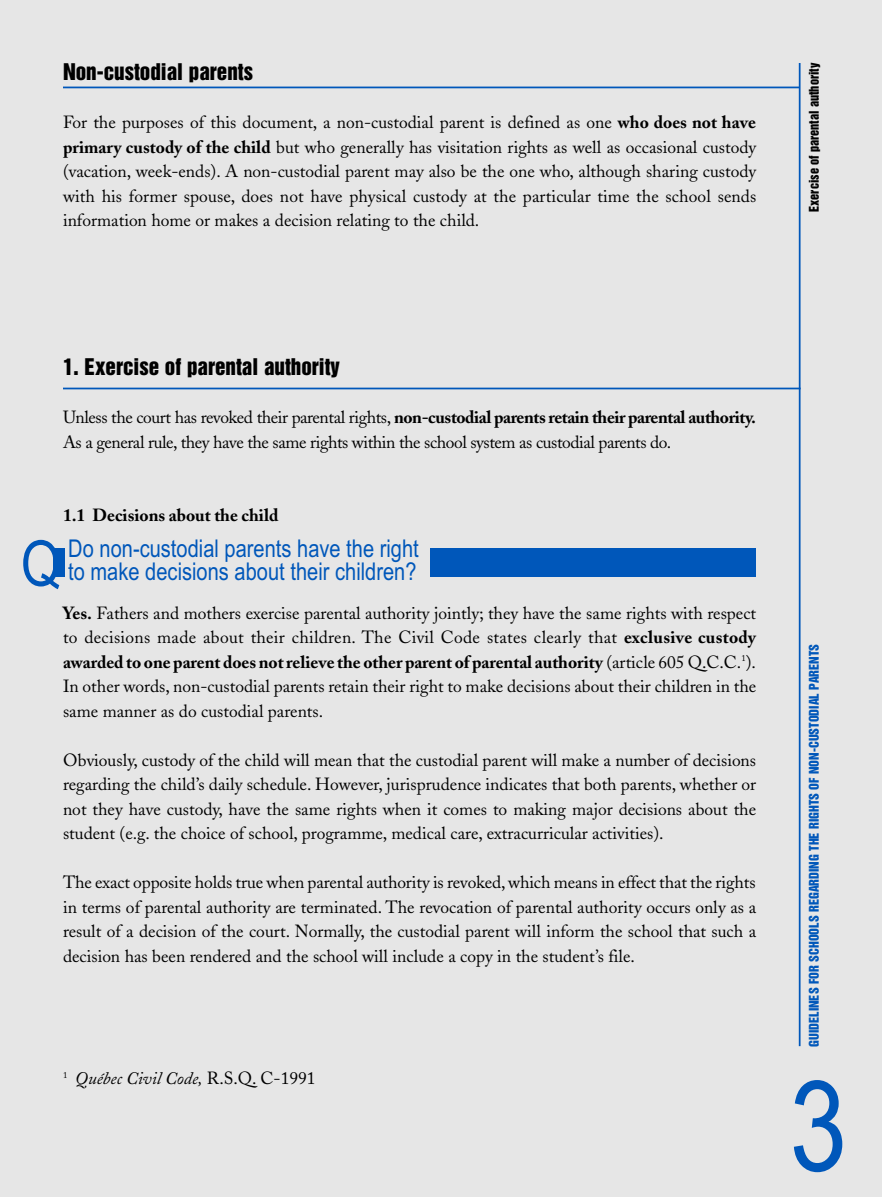
<style>
.page{position:relative;width:882px;height:1197px;background:#e6e6e6}
.page>*{position:absolute;margin:0;border:0;box-sizing:border-box;transform-origin:0 0}
.t1{font:126px "Arial Narrow";color:#0057ba}
.t2{font:63px "Arial Narrow";color:#0057ba}
.t3{font:24.5px/22.8px "Arial Narrow";color:#0057ba}
.t4{font:21px "Helvetica Inserat";color:#000}
.t5{font:17.5px/24.5px "Adobe Caslon";color:#000;text-align:justify}
.t6{font:17.5px/24.5px "Adobe Caslon";letter-spacing:-.025em;color:#000}
.t7{font:italic 17.5px "Adobe Caslon";color:#000}
.t8{font:700 17.5px "Adobe Caslon";color:#000}
.t9{font:12.25px "Helvetica Inserat";color:#0057ba}
.t10{font:12.25px "Helvetica Inserat";color:#000}
.s1{font-weight:700}
.s2{font-style:normal}
</style>
<div class="page">
<div style="left:54px;top:548px;width:11px;height:28px;background:#0057ba"></div>
<div style="left:431px;top:548px;width:325px;height:28px;background:#0057ba"></div>
<hr style="left:799px;top:63px;width:2px;height:983px;background:#0057ba">
<hr style="left:63px;top:87px;width:737px;height:1px;background:#0057ba">
<hr style="left:63px;top:388px;width:738px;height:1px;background:#0057ba">
<p class="t4" style="left:63px;top:63px;width:192px">Non-custodial parents</p>
<p class="t5" style="left:63px;top:112px;width:695px">For the purposes of this document, a non-custodial parent is defined as one <span class="s1">who does not have primary custody of the child</span> but who generally has visitation rights as well as occasional custody (vacation, week-ends). A non-custodial parent may also be the one who, although sharing custody with his former spouse, does not have physical custody at the particular time the school sends information home or makes a decision relating to the child.</p>
<p class="t10" style="left:809px;top:212px;width:150px;rotate:-90deg">Exercise of parental authority</p>
<p class="t4" style="left:63px;top:358px;width:278px">1. Exercise of parental authority</p>
<p class="t6" style="left:63px;top:407px;width:695px">Unless the court has revoked their parental rights, <span class="s1">non-custodial parents retain their parental authority.<br></span>As a general rule, they have the same rights within the school system as custodial parents do.</p>
<p class="t8" style="left:63px;top:508px;width:217px">1.1 Decisions about the child</p>
<h2 class="t2" style="left:21px;top:527px;width:42px">Q</h2>
<h3 class="t3" style="left:68px;top:537px;width:352px">Do non-custodial parents have the right to make decisions about their children?</h3>
<p class="t5" style="left:63px;top:603px;width:695px"><span class="s1">Yes.</span> Fathers and mothers exercise parental authority jointly; they have the same rights with respect to decisions made about their children. The Civil Code states clearly that <span class="s1">exclusive custody awarded to one parent does not relieve the other parent of parental authority</span> (article 605 Q.C.C.<sup>1</sup>).<br>In other words, non-custodial parents retain their right to make decisions about their children in the same manner as do custodial parents.</p>
<p class="t5" style="left:63px;top:750px;width:695px">Obviously, custody of the child will mean that the custodial parent will make a number of decisions regarding the child’s daily schedule. However, jurisprudence indicates that both parents, whether or not they have custody, have the same rights when it comes to making major decisions about the student (e.g. the choice of school, programme, medical care, extracurricular activities).</p>
<p class="t5" style="left:63px;top:872px;width:695px">The exact opposite holds true when parental authority is revoked, which means in effect that the rights in terms of parental authority are terminated. The revocation of parental authority occurs only as a result of a decision of the court. Normally, the custodial parent will inform the school that such a decision has been rendered and the school will include a copy in the student’s file.</p>
<p class="t7" style="left:63px;top:1072px;width:254px"><sup>1</sup> Québec Civil Code, <span class="s2">R.S.Q. C-1991</span></p>
<p class="t9" style="left:809px;top:1047px;width:404px;rotate:-90deg">GUIDELINES FOR SCHOOLS REGARDING THE RIGHTS OF NON-CUSTODIAL PARENTS</p>
<h1 class="t1" style="left:790px;top:1053px;width:59px">3</h1>
</div>
